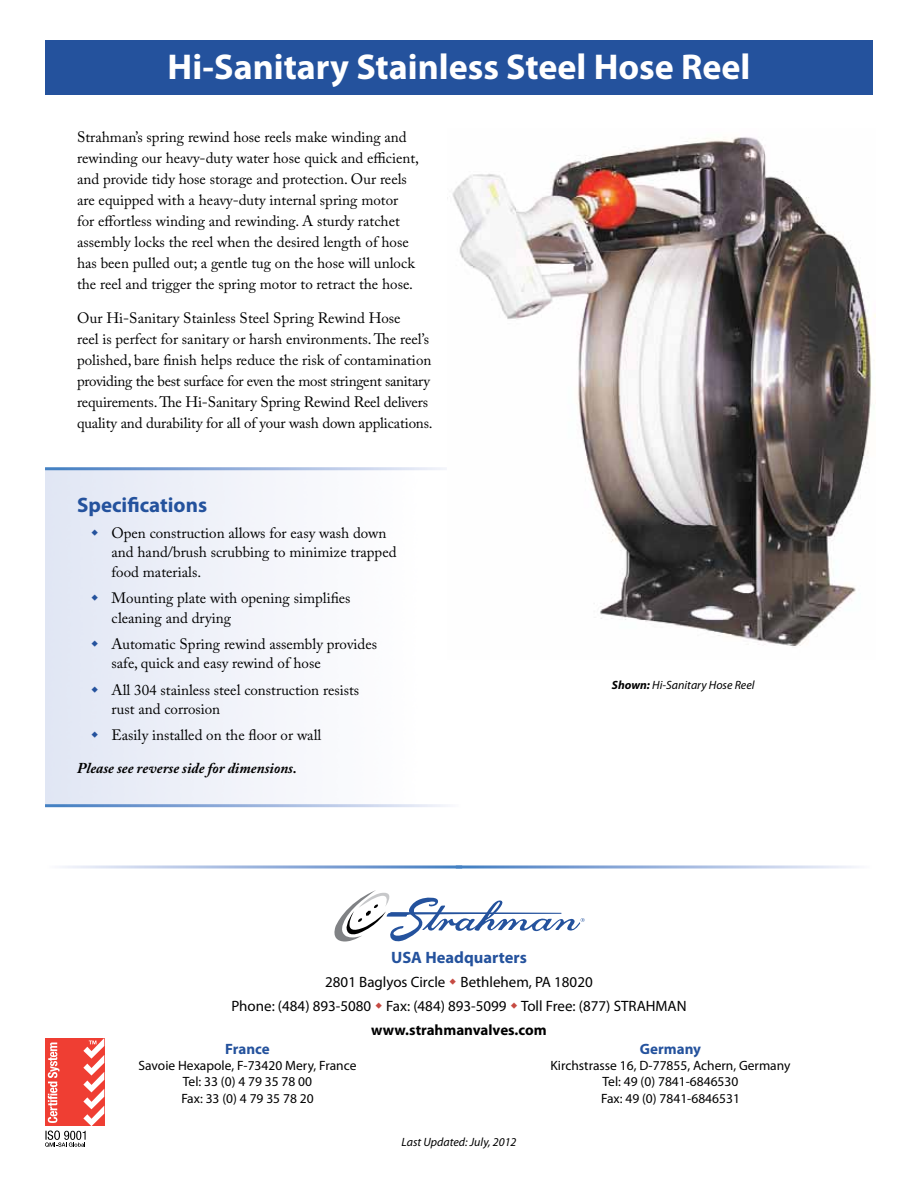
<style>
.page{position:relative;width:918px;height:1188px;background:#fff}
.page>*{position:absolute;margin:0;border:0;box-sizing:border-box;transform-origin:0 0}
.t1{font:700 36px "Myriad Pro";color:#fff}
.t2{font:700 21px "Myriad Pro";color:#24529d}
.t3{font:700 16.5px "Myriad Pro";color:#24529d}
.t4{font:15px/21px "Adobe Caslon Pro";color:#000}
.t5{font:15px/24px "Myriad Pro";color:#000;text-align:center}
.t6{font:italic 700 15px "Adobe Caslon Pro";color:#000}
.t7{font:700 15px "Myriad Pro";color:#000}
.t8{font:700 15px "Myriad Pro";color:#24529d}
.t9{font:13.5px/16.2px "Myriad Pro";color:#000;text-align:center}
.t10{font:italic 12px "Myriad Pro";color:#000}
.s1{font-weight:700}
</style>
<div class="page">
<div style="left:46px;top:40px;width:827px;height:55px;background:#24529d"></div>
<svg style="left:334px;top:890px;width:251px;height:52px"></svg>
<img style="left:447px;top:137px;width:429px;height:510px">
<svg style="left:45px;top:1038px;width:59px;height:109px"></svg>
<svg style="left:77px;top:529px;width:21px;height:10px"></svg>
<svg style="left:77px;top:594px;width:21px;height:10px"></svg>
<svg style="left:77px;top:640px;width:21px;height:10px"></svg>
<svg style="left:77px;top:686px;width:21px;height:9px"></svg>
<svg style="left:77px;top:732px;width:21px;height:9px"></svg>
<h1 class="t1" style="left:168px;top:44px;width:584px">Hi-Sanitary Stainless Steel Hose Reel</h1>
<p class="t4" style="left:77px;top:126px;width:343px">Strahman’s spring rewind hose reels make winding and rewinding our heavy-duty water hose quick and efficient, and provide tidy hose storage and protection. Our reels are equipped with a heavy-duty internal spring motor for effortless winding and rewinding. A sturdy ratchet assembly locks the reel when the desired length of hose has been pulled out; a gentle tug on the hose will unlock the reel and trigger the spring motor to retract the hose.</p>
<p class="t4" style="left:77px;top:307px;width:357px">Our Hi-Sanitary Stainless Steel Spring Rewind Hose<br>reel is perfect for sanitary or harsh environments. The reel’s polished, bare finish helps reduce the risk of contamination providing the best surface for even the most stringent sanitary requirements. The Hi-Sanitary Spring Rewind Reel delivers quality and durability for all of your wash down applications.</p>
<h2 class="t2" style="left:77px;top:491px;width:132px">Specifications</h2>
<p class="t4" style="left:112px;top:523px;width:287px;line-height:19.5px">Open construction allows for easy wash down and hand/brush scrubbing to minimize trapped food materials.</p>
<p class="t4" style="left:112px;top:588px;width:241px;line-height:19.5px">Mounting plate with opening simplifies cleaning and drying</p>
<p class="t4" style="left:112px;top:634px;width:267px;line-height:19.5px">Automatic Spring rewind assembly provides safe, quick and easy rewind of hose</p>
<p class="t4" style="left:112px;top:680px;width:249px;line-height:19.5px">All 304 stainless steel construction resists rust and corrosion</p>
<p class="t4" style="left:112px;top:725px;width:211px">Easily installed on the floor or wall</p>
<p class="t6" style="left:77px;top:759px;width:221px">Please see reverse side for dimensions.</p>
<p class="t10" style="left:612px;top:678px;width:144px"><span class="s1">Shown:</span> Hi-Sanitary Hose Reel</p>
<p class="t3" style="left:391px;top:947px;width:137px">USA Headquarters</p>
<p class="t5" style="left:231px;top:970px;width:457px">2801 Baglyos Circle Bethlehem, PA 18020<br>Phone: (484) 893-5080 Fax: (484) 893-5099 Toll Free: (877) STRAHMAN</p>
<p class="t7" style="left:371px;top:1021px;width:177px">www.strahmanvalves.com</p>
<p class="t8" style="left:225px;top:1039px;width:46px">France</p>
<p class="t9" style="left:139px;top:1057px;width:219px">Savoie Hexapole, F-73420 Mery, France<br>Tel: 33 (0) 4 79 35 78 00<br>Fax: 33 (0) 4 79 35 78 20</p>
<p class="t10" style="left:401px;top:1135px;width:117px">Last Updated: July, 2012</p>
<p class="t8" style="left:640px;top:1039px;width:63px">Germany</p>
<p class="t9" style="left:550px;top:1057px;width:242px">Kirchstrasse 16, D-77855, Achern, Germany<br>Tel: 49 (0) 7841-6846530<br>Fax: 49 (0) 7841-6846531</p>
</div>
